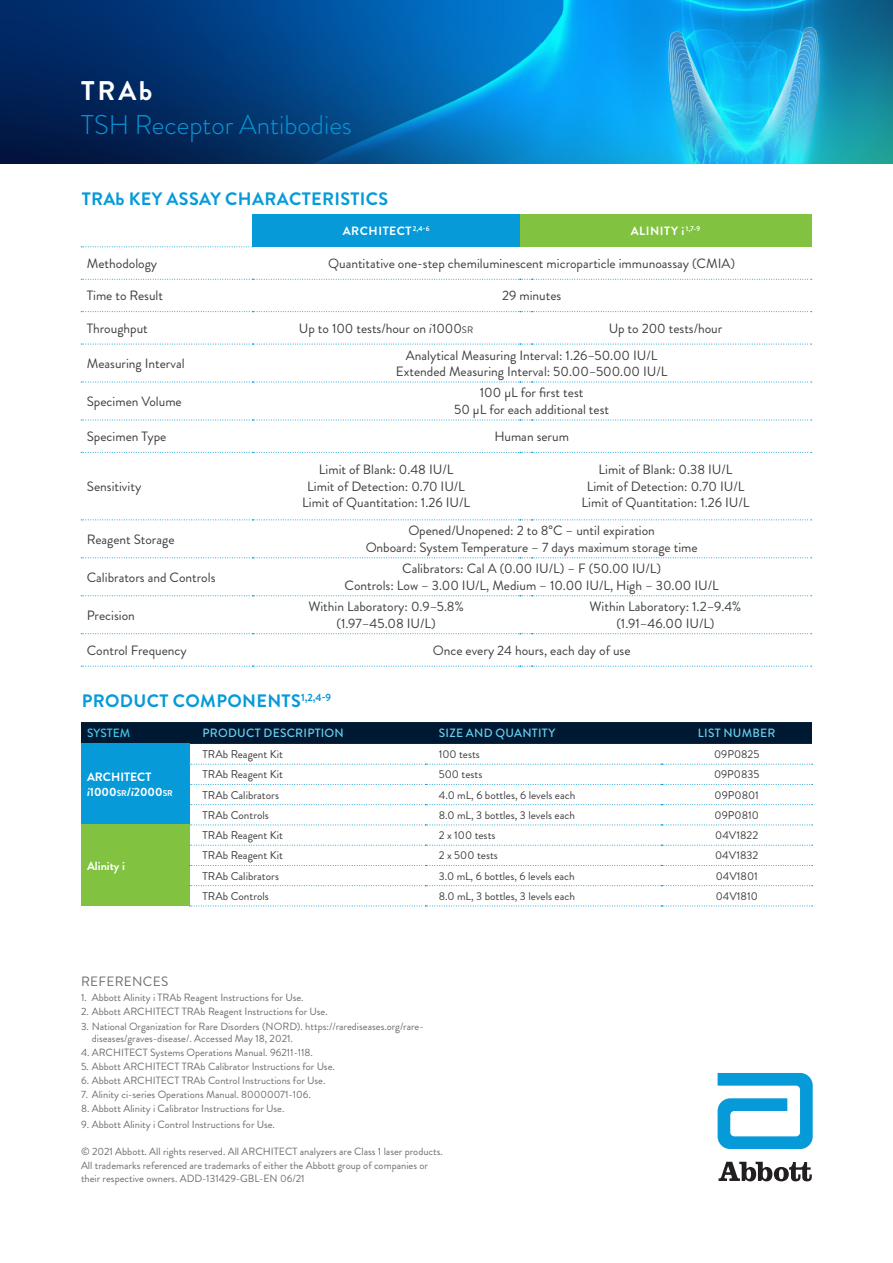
<style>
.page{position:relative;width:893px;height:1263px;background:#fff}
.page>*{position:absolute;margin:0;border:0;box-sizing:border-box;transform-origin:0 0}
.t1{font:300 27px "Brandon Grotesque";color:#069ad9}
.t2{font:700 27px "Brandon Grotesque";color:#fff}
.t3{font:700 18px "Brandon Grotesque";letter-spacing:.02em;color:#069ad9}
._1_table_body_brand{font:13.5px/16.5px "Brandon Grotesque";color:#3e3e3f;text-align:center}
.t4{font:13.5px "Brandon Grotesque";letter-spacing:.02em;color:#6c6d70}
._1_table_header_bran{font:500 12px "Brandon Grotesque";letter-spacing:.02em;color:#69cef1}
._1_table_body_brand-2{font:700 12px "Brandon Grotesque";color:#fff}
._1_table_body_brand-3{font:700 12px "Brandon Grotesque";letter-spacing:.045em;color:#fff}
._1_table_body_brand-4{font:500 12px "Brandon Grotesque";color:#44c7ee}
.t5{font:11.25px "Brandon Grotesque";color:#3e3e3f}
.t6{font:10.5px/13.5px "Brandon Grotesque";color:#6c6d70}
.s1{font-style:italic}
.s2{font-size:9.45px}
.s3{font-size:8.4px}
</style>
<div class="page">
<img style="left:0;top:0;width:893px;height:163px">
<svg style="left:718px;top:1073px;width:95px;height:76px"></svg>
<svg style="left:718px;top:1162px;width:94px;height:19px"></svg>
<div style="left:252px;top:214px;width:268px;height:33px;background:#069ad9"></div>
<div style="left:520px;top:214px;width:291px;height:33px;background:#81c340"></div>
<svg style="left:81px;top:279px;width:731px;height:1px"></svg>
<svg style="left:81px;top:382px;width:731px;height:1px"></svg>
<svg style="left:81px;top:420px;width:731px;height:1px"></svg>
<svg style="left:81px;top:452px;width:731px;height:1px"></svg>
<svg style="left:81px;top:519px;width:731px;height:1px"></svg>
<svg style="left:81px;top:557px;width:731px;height:1px"></svg>
<svg style="left:81px;top:666px;width:731px;height:1px"></svg>
<svg style="left:81px;top:246px;width:171px;height:1px"></svg>
<svg style="left:81px;top:311px;width:731px;height:1px"></svg>
<svg style="left:81px;top:344px;width:731px;height:1px"></svg>
<svg style="left:81px;top:595px;width:731px;height:1px"></svg>
<svg style="left:81px;top:633px;width:731px;height:1px"></svg>
<svg style="left:81px;top:722px;width:731px;height:22px;background:#001a33"></svg>
<div style="left:81px;top:744px;width:108px;height:81px;background:#069ad9"></div>
<div style="left:81px;top:825px;width:108px;height:81px;background:#81c340"></div>
<svg style="left:189px;top:764px;width:624px;height:1px"></svg>
<svg style="left:189px;top:784px;width:624px;height:1px"></svg>
<svg style="left:189px;top:804px;width:624px;height:1px"></svg>
<svg style="left:189px;top:824px;width:624px;height:1px"></svg>
<svg style="left:189px;top:845px;width:624px;height:1px"></svg>
<svg style="left:189px;top:865px;width:624px;height:1px"></svg>
<svg style="left:189px;top:885px;width:624px;height:1px"></svg>
<svg style="left:189px;top:905px;width:624px;height:1px"></svg>
<p class="t2" style="left:81px;top:72px;width:73px">TRAb</p>
<p class="t1" style="left:81px;top:106px;width:272px">TSH Receptor Antibodies</p>
<p class="t3" style="left:82px;top:186px;width:308px">TRAb KEY ASSAY CHARACTERISTICS</p>
<p class="_1_table_body_brand-3" style="left:343px;top:222px;width:88px">ARCHITECT <sup>2,4-6</sup></p>
<p class="_1_table_body_brand-3" style="left:631px;top:222px;width:71px">ALINITY i<sup>1,7-9</sup></p>
<p class="_1_table_body_brand" style="left:87px;top:255px;width:72px">Methodology</p>
<p class="_1_table_body_brand" style="left:328px;top:255px;width:409px">Quantitative one-step chemiluminescent microparticle immunoassay (CMIA)</p>
<p class="_1_table_body_brand" style="left:87px;top:287px;width:78px">Time to Result</p>
<p class="_1_table_body_brand" style="left:502px;top:287px;width:61px">29 minutes</p>
<p class="_1_table_body_brand" style="left:87px;top:320px;width:63px">Throughput</p>
<p class="_1_table_body_brand" style="left:299px;top:320px;width:176px">Up to 100 tests/hour on <span class="s1">i</span>1000<span class="s2">sr</span></p>
<p class="_1_table_body_brand" style="left:609px;top:320px;width:115px">Up to 200 tests/hour</p>
<p class="_1_table_body_brand" style="left:87px;top:355px;width:99px">Measuring Interval</p>
<p class="_1_table_body_brand" style="left:406px;top:347px;width:253px">Analytical Measuring Interval: 1.26–50.00 IU/L</p>
<p class="_1_table_body_brand" style="left:396px;top:363px;width:273px">Extended Measuring Interval: 50.00–500.00 IU/L</p>
<p class="_1_table_body_brand" style="left:87px;top:393px;width:96px">Specimen Volume</p>
<p class="_1_table_body_brand" style="left:480px;top:385px;width:105px">100 μL for first test</p>
<p class="_1_table_body_brand" style="left:454px;top:401px;width:156px">50 μL for each additional test</p>
<p class="_1_table_body_brand" style="left:87px;top:428px;width:81px">Specimen Type</p>
<p class="_1_table_body_brand" style="left:494px;top:428px;width:76px">Human serum</p>
<p class="_1_table_body_brand" style="left:87px;top:478px;width:56px">Sensitivity</p>
<p class="_1_table_body_brand" style="left:319px;top:462px;width:136px">Limit of Blank: 0.48 IU/L</p>
<p class="_1_table_body_brand" style="left:307px;top:478px;width:159px">Limit of Detection: 0.70 IU/L</p>
<p class="_1_table_body_brand" style="left:302px;top:495px;width:169px">Limit of Quantitation: 1.26 IU/L</p>
<p class="_1_table_body_brand" style="left:599px;top:462px;width:135px">Limit of Blank: 0.38 IU/L</p>
<p class="_1_table_body_brand" style="left:587px;top:478px;width:159px">Limit of Detection: 0.70 IU/L</p>
<p class="_1_table_body_brand" style="left:582px;top:495px;width:169px">Limit of Quantitation: 1.26 IU/L</p>
<p class="_1_table_body_brand" style="left:87px;top:531px;width:89px">Reagent Storage</p>
<p class="_1_table_body_brand" style="left:87px;top:569px;width:130px">Calibrators and Controls</p>
<p class="_1_table_body_brand" style="left:408px;top:523px;width:248px">Opened/Unopened: 2 to 8°C – until expiration</p>
<p class="_1_table_body_brand" style="left:366px;top:539px;width:333px">Onboard: System Temperature – 7 days maximum storage time</p>
<p class="_1_table_body_brand" style="left:402px;top:561px;width:260px">Calibrators: Cal A (0.00 IU/L) – F (50.00 IU/L)</p>
<p class="_1_table_body_brand" style="left:345px;top:577px;width:376px">Controls: Low – 3.00 IU/L, Medium – 10.00 IU/L, High – 30.00 IU/L</p>
<p class="_1_table_body_brand" style="left:87px;top:607px;width:50px">Precision</p>
<p class="_1_table_body_brand" style="left:308px;top:598px;width:157px">Within Laboratory: 0.9–5.8% (1.97–45.08 IU/L)</p>
<p class="_1_table_body_brand" style="left:590px;top:598px;width:153px">Within Laboratory: 1.2–9.4% (1.91–46.00 IU/L)</p>
<p class="_1_table_body_brand" style="left:87px;top:642px;width:102px">Control Frequency</p>
<p class="_1_table_body_brand" style="left:433px;top:642px;width:199px">Once every 24 hours, each day of use</p>
<p class="t3" style="left:82px;top:689px;width:251px">PRODUCT COMPONENTS<sup>1,2,4-9</sup></p>
<p class="_1_table_body_brand-4" style="left:87px;top:725px;width:45px">SYSTEM</p>
<p class="_1_table_header_bran" style="left:203px;top:725px;width:143px">PRODUCT DESCRIPTION</p>
<p class="_1_table_header_bran" style="left:439px;top:725px;width:118px">SIZE AND QUANTITY</p>
<p class="_1_table_header_bran" style="left:698px;top:725px;width:79px">LIST NUMBER</p>
<p class="_1_table_body_brand-2" style="left:87px;top:769px;width:66px">ARCHITECT</p>
<p class="_1_table_body_brand-2" style="left:87px;top:783px;width:87px"><span class="s1">i</span>1000<span class="s3">SR</span>/<span class="s1">i</span>2000<span class="s3">SR</span></p>
<p class="t5" style="left:202px;top:746px;width:82px">TRAb Reagent Kit</p>
<p class="t5" style="left:439px;top:746px;width:43px">100 tests</p>
<p class="t5" style="left:714px;top:746px;width:47px">09P0825</p>
<p class="t5" style="left:202px;top:767px;width:82px">TRAb Reagent Kit</p>
<p class="t5" style="left:439px;top:767px;width:45px">500 tests</p>
<p class="t5" style="left:714px;top:767px;width:47px">09P0835</p>
<p class="t5" style="left:202px;top:787px;width:78px">TRAb Calibrators</p>
<p class="t5" style="left:439px;top:787px;width:138px">4.0 mL, 6 bottles, 6 levels each</p>
<p class="t5" style="left:715px;top:787px;width:46px">09P0801</p>
<p class="t5" style="left:202px;top:807px;width:68px">TRAb Controls</p>
<p class="t5" style="left:439px;top:807px;width:138px">8.0 mL, 3 bottles, 3 levels each</p>
<p class="t5" style="left:715px;top:807px;width:46px">09P0810</p>
<p class="_1_table_body_brand-2" style="left:87px;top:857px;width:40px">Alinity i</p>
<p class="t5" style="left:202px;top:827px;width:82px">TRAb Reagent Kit</p>
<p class="t5" style="left:439px;top:827px;width:58px">2 x 100 tests</p>
<p class="t5" style="left:715px;top:827px;width:44px">04V1822</p>
<p class="t5" style="left:202px;top:848px;width:82px">TRAb Reagent Kit</p>
<p class="t5" style="left:439px;top:848px;width:61px">2 x 500 tests</p>
<p class="t5" style="left:715px;top:848px;width:45px">04V1832</p>
<p class="t5" style="left:202px;top:868px;width:78px">TRAb Calibrators</p>
<p class="t5" style="left:439px;top:868px;width:137px">3.0 mL, 6 bottles, 6 levels each</p>
<p class="t5" style="left:716px;top:868px;width:44px">04V1801</p>
<p class="t5" style="left:202px;top:888px;width:68px">TRAb Controls</p>
<p class="t5" style="left:439px;top:888px;width:138px">8.0 mL, 3 bottles, 3 levels each</p>
<p class="t5" style="left:716px;top:888px;width:44px">04V1810</p>
<p class="t4" style="left:81px;top:972px;width:89px">REFERENCES</p>
<p class="t6" style="left:81px;top:991px;width:224px">1. Abbott Alinity i TRAb Reagent Instructions for Use.</p>
<p class="t6" style="left:81px;top:1005px;width:248px">2. Abbott ARCHITECT TRAb Reagent Instructions for Use.</p>
<p class="t6" style="left:92px;top:1020px;width:333px;line-height:12px;text-indent:-11px">3. National Organization for Rare Disorders (NORD). https://rarediseases.org/rare&shy;diseases/graves-disease/. Accessed May 18, 2021.</p>
<p class="t6" style="left:81px;top:1045px;width:233px">4. ARCHITECT Systems Operations Manual. 96211-118.</p>
<p class="t6" style="left:81px;top:1060px;width:255px">5. Abbott ARCHITECT TRAb Calibrator Instructions for Use.</p>
<p class="t6" style="left:81px;top:1074px;width:246px">6. Abbott ARCHITECT TRAb Control Instructions for Use.</p>
<p class="t6" style="left:81px;top:1088px;width:231px">7. Alinity ci-series Operations Manual. 80000071-106.</p>
<p class="t6" style="left:81px;top:1102px;width:205px">8. Abbott Alinity i Calibrator Instructions for Use.</p>
<p class="t6" style="left:81px;top:1118px;width:196px">9. Abbott Alinity i Control Instructions for Use.</p>
<p class="t6" style="left:81px;top:1145px;width:363px">© 2021 Abbott. All rights reserved. All ARCHITECT analyzers are Class 1 laser products.<br>All trademarks referenced are trademarks of either the Abbott group of companies or their respective owners. ADD-131429-GBL-EN 06/21</p>
</div>
